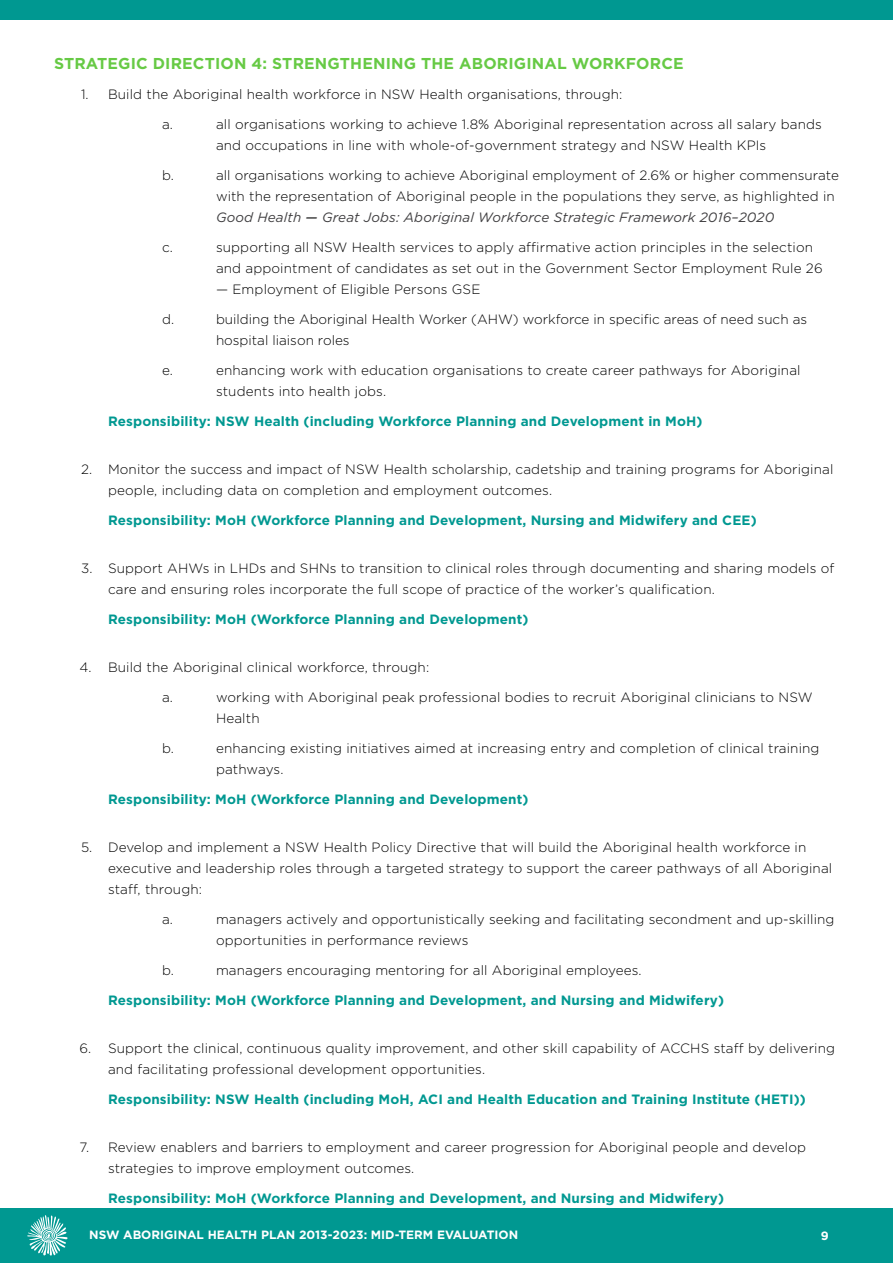
<style>
.page{position:relative;width:893px;height:1263px;background:#fff}
.page>*{position:absolute;margin:0;border:0;box-sizing:border-box;transform-origin:0 0}
.t1{font:700 15.75px "Gotham";letter-spacing:.01em;color:#67ca45}
.t2{font:300 13.5px/21px "Gotham";letter-spacing:.01em;color:#000}
.t3{font:700 13.5px "Gotham";letter-spacing:.01em;color:#009891}
.t4{font:700 12px "Gotham";color:#fff}
.s1{font-weight:400;font-style:italic;color:#414042}
.s2{font-weight:400;font-style:italic}
</style>
<div class="page">
<div style="left:0;top:1209px;width:893px;height:54px;background:#009891"></div>
<svg style="left:27px;top:1215px;width:41px;height:40px"></svg>
<div style="left:0;top:0;width:893px;height:19px;background:#009891"></div>
<p class="t1" style="left:54px;top:54px;width:631px">STRATEGIC DIRECTION 4: STRENGTHENING THE ABORIGINAL WORKFORCE</p>
<p class="t2" style="left:81px;top:83px;width:543px">1. Build the Aboriginal health workforce in NSW Health organisations, through:</p>
<p class="t2" style="left:162px;top:113px;width:12px">a.</p>
<p class="t2" style="left:216px;top:113px;width:607px">all organisations working to achieve 1.8% Aboriginal representation across all salary bands and occupations in line with whole-of-government strategy and NSW Health KPIs</p>
<p class="t2" style="left:162px;top:164px;width:14px">b.</p>
<p class="t2" style="left:216px;top:164px;width:624px">all organisations working to achieve Aboriginal employment of 2.6% or higher commensurate with the representation of Aboriginal people in the populations they serve, as highlighted in<br><span class="s1">Good Health</span> <span class="s2">—</span> <span class="s1">Great Jobs: Aboriginal Workforce Strategic Framework 2016–2020</span></p>
<p class="t2" style="left:162px;top:236px;width:12px">c.</p>
<p class="t2" style="left:216px;top:236px;width:608px">supporting all NSW Health services to apply affirmative action principles in the selection and appointment of candidates as set out in the Government Sector Employment Rule 26</p>
<p class="t2" style="left:216px;top:278px;width:266px">— Employment of Eligible Persons GSE</p>
<p class="t2" style="left:162px;top:308px;width:14px">d.</p>
<p class="t2" style="left:216px;top:308px;width:593px">building the Aboriginal Health Worker (AHW) workforce in specific areas of need such as hospital liaison roles</p>
<p class="t2" style="left:162px;top:359px;width:12px">e.</p>
<p class="t2" style="left:216px;top:359px;width:586px">enhancing work with education organisations to create career pathways for Aboriginal students into health jobs.</p>
<p class="t3" style="left:108px;top:413px;width:596px">Responsibility: NSW Health (including Workforce Planning and Development in MoH)</p>
<p class="t2" style="left:108px;top:458px;width:727px;text-indent:-27px">2. Monitor the success and impact of NSW Health scholarship, cadetship and training programs for Aboriginal people, including data on completion and employment outcomes.</p>
<p class="t3" style="left:108px;top:512px;width:650px">Responsibility: MoH (Workforce Planning and Development, Nursing and Midwifery and CEE)</p>
<p class="t2" style="left:108px;top:557px;width:728px;text-indent:-27px">3. Support AHWs in LHDs and SHNs to transition to clinical roles through documenting and sharing models of care and ensuring roles incorporate the full scope of practice of the worker’s qualification.</p>
<p class="t3" style="left:108px;top:611px;width:422px">Responsibility: MoH (Workforce Planning and Development)</p>
<p class="t2" style="left:80px;top:656px;width:351px">4. Build the Aboriginal clinical workforce, through:</p>
<p class="t2" style="left:162px;top:686px;width:12px">a.</p>
<p class="t2" style="left:216px;top:686px;width:598px">working with Aboriginal peak professional bodies to recruit Aboriginal clinicians to NSW<br>Health</p>
<p class="t2" style="left:162px;top:737px;width:14px">b.</p>
<p class="t2" style="left:216px;top:737px;width:605px">enhancing existing initiatives aimed at increasing entry and completion of clinical training pathways.</p>
<p class="t3" style="left:108px;top:791px;width:422px">Responsibility: MoH (Workforce Planning and Development)</p>
<p class="t2" style="left:108px;top:836px;width:726px;text-indent:-27px">5. Develop and implement a NSW Health Policy Directive that will build the Aboriginal health workforce in executive and leadership roles through a targeted strategy to support the career pathways of all Aboriginal staff, through:</p>
<p class="t2" style="left:162px;top:908px;width:12px">a.</p>
<p class="t2" style="left:216px;top:908px;width:620px">managers actively and opportunistically seeking and facilitating secondment and up-skilling opportunities in performance reviews</p>
<p class="t2" style="left:162px;top:959px;width:14px">b.</p>
<p class="t2" style="left:216px;top:959px;width:427px">managers encouraging mentoring for all Aboriginal employees.</p>
<p class="t3" style="left:108px;top:992px;width:618px">Responsibility: MoH (Workforce Planning and Development, and Nursing and Midwifery)</p>
<p class="t2" style="left:108px;top:1037px;width:728px;text-indent:-28px">6. Support the clinical, continuous quality improvement, and other skill capability of ACCHS staff by delivering and facilitating professional development opportunities.</p>
<p class="t3" style="left:108px;top:1091px;width:699px">Responsibility: NSW Health (including MoH, ACI and Health Education and Training Institute (HETI))</p>
<p class="t2" style="left:108px;top:1136px;width:700px;text-indent:-28px">7. Review enablers and barriers to employment and career progression for Aboriginal people and develop strategies to improve employment outcomes.</p>
<p class="t3" style="left:108px;top:1190px;width:618px">Responsibility: MoH (Workforce Planning and Development, and Nursing and Midwifery)</p>
<p class="t4" style="left:821px;top:1229px;width:9px">9</p>
<p class="t4" style="left:89px;top:1228px;width:430px">NSW ABORIGINAL HEALTH PLAN 2013-2023: MID-TERM EVALUATION</p>
</div>
